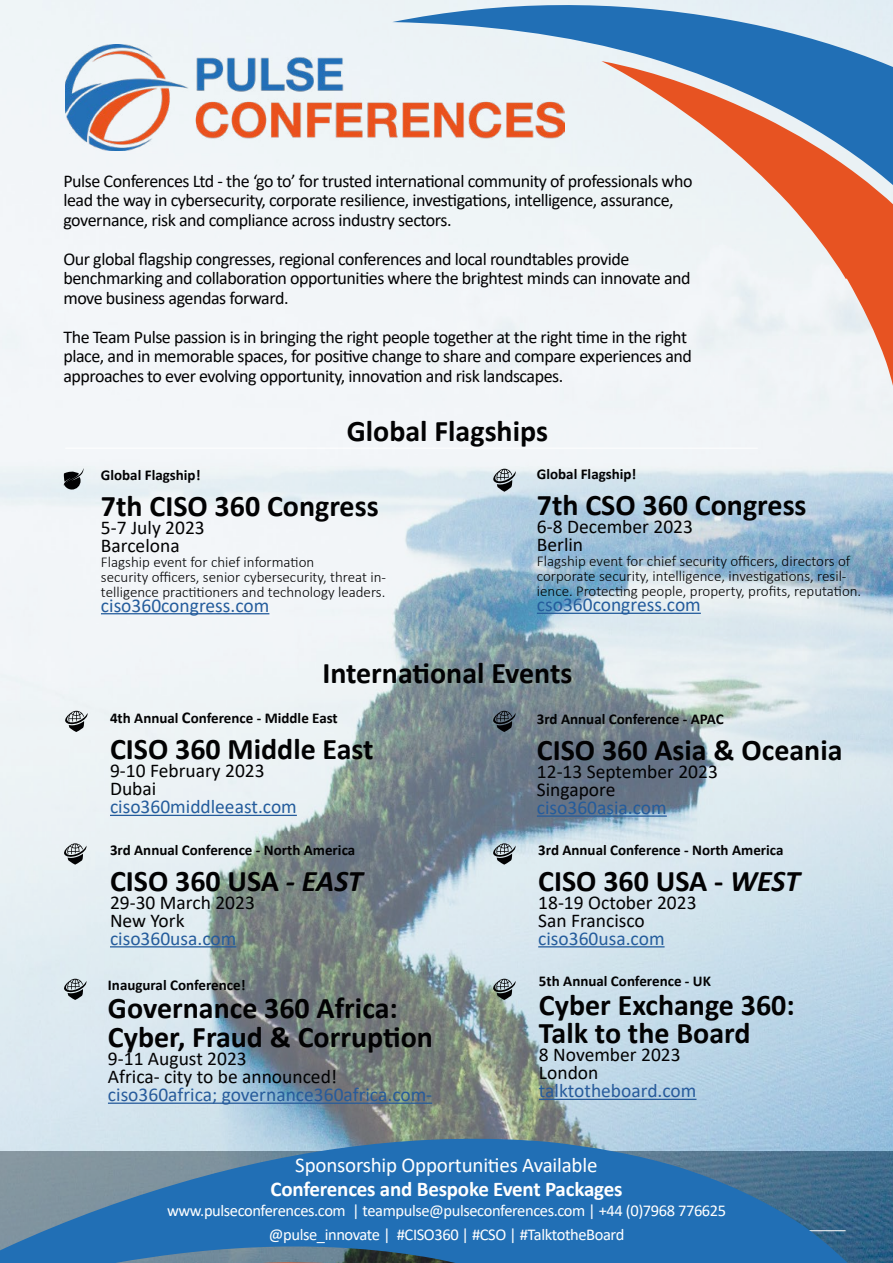
<style>
.page{position:relative;width:893px;height:1263px;background:#fff}
.page>*{position:absolute;margin:0;border:0;box-sizing:border-box;transform-origin:0 0}
.t1{font:700 30px/28.5px "Calibri";color:#020203}
.t2{font:700 21px "Calibri";letter-spacing:-.01em;color:#fff}
.t3{font:21px "Calibri";letter-spacing:-.01em;color:#fff}
.t4{font:19.5px/18px "Calibri";color:#020203}
.t5{font:19.5px "Calibri";color:#245c9c}
.t6{font:19.5px "Calibri";color:#275b9b}
.t7{font:18px/19.5px "Calibri";letter-spacing:-.025em;color:#020203}
.t8{font:16.5px/24px "Calibri";letter-spacing:-.025em;color:#fff;text-align:center}
.t9{font:300 15px/15px "Calibri";color:#020203}
.t10{font:700 15px "Calibri";color:#020203}
.s1{font-size:16.5px}
.s2{font-style:italic}
</style>
<div class="page">
<img style="left:0;top:0;width:893px;height:1263px">
<svg style="left:392px;top:0;width:501px;height:500px;fill:#eef3f6"></svg>
<svg style="left:492px;top:469px;width:25px;height:23px"></svg>
<svg style="left:64px;top:711px;width:24px;height:21px"></svg>
<svg style="left:492px;top:843px;width:24px;height:22px"></svg>
<hr style="left:101px;top:613px;width:168px;height:1px;background:#245c9c">
<hr style="left:537px;top:613px;width:164px;height:1px;background:#245c9c">
<svg style="left:64px;top:468px;width:20px;height:21px"></svg>
<svg style="left:63px;top:843px;width:24px;height:22px"></svg>
<hr style="left:65px;top:448px;width:693px;height:1px;background:#fff">
<hr style="left:110px;top:946px;width:126px;height:1px;background:#245c9c">
<hr style="left:110px;top:815px;width:187px;height:1px;background:#245c9c">
<hr style="left:537px;top:815px;width:130px;height:2px;background:#245c9c">
<svg style="left:492px;top:711px;width:24px;height:21px"></svg>
<img style="left:65px;top:45px;width:500px;height:106px">
<hr style="left:538px;top:946px;width:127px;height:1px;background:#245c9c">
<hr style="left:108px;top:1102px;width:324px;height:2px;background:#275b9b">
<svg style="left:63px;top:979px;width:24px;height:21px"></svg>
<hr style="left:539px;top:1099px;width:157px;height:1px;background:#275b9b">
<svg style="left:0;top:1131px;width:865px;height:132px;background:#447eb0"></svg>
<svg style="left:492px;top:979px;width:24px;height:21px"></svg>
<p class="t7" style="left:63px;top:171px;width:631px">Pulse Conferences Ltd - the ‘go to’ for trusted international community of professionals who lead the way in cybersecurity, corporate resilience, investigations, intelligence, assurance, governance, risk and compliance across industry sectors.</p>
<p class="t7" style="left:63px;top:249px;width:629px">Our global flagship congresses, regional conferences and local roundtables provide benchmarking and collaboration opportunities where the brightest minds can innovate and move business agendas forward.</p>
<p class="t7" style="left:63px;top:327px;width:630px">The Team Pulse passion is in bringing the right people together at the right time in the right place, and in memorable spaces, for positive change to share and compare experiences and approaches to ever evolving opportunity, innovation and risk landscapes.</p>
<h1 class="t1" style="left:347px;top:416px;width:203px">Global Flagships</h1>
<p class="t10" style="left:101px;top:464px;width:101px">Global Flagship!</p>
<h1 class="t1" style="left:101px;top:491px;width:279px">7th CISO 360 Congress</h1>
<p class="t4" style="left:101px;top:518px;width:105px">5-7 July 2023<br>Barcelona</p>
<p class="t9" style="left:101px;top:554px;width:287px">Flagship event for chief information<br>security officers, senior cybersecurity, threat in&shy;telligence practitioners and technology leaders.</p>
<p class="t5" style="left:101px;top:591px;width:170px">ciso360congress.com</p>
<p class="t10" style="left:537px;top:463px;width:101px">Global Flagship!</p>
<h1 class="t1" style="left:537px;top:490px;width:271px">7th CSO 360 Congress</h1>
<p class="t4" style="left:537px;top:517px;width:158px">6-8 December 2023<br>Berlin</p>
<p class="t9" style="left:537px;top:553px;width:326px">Flagship event for chief security officers, directors of corporate security, intelligence, investigations, resil&shy;ience. Protecting people, property, profits, reputation.</p>
<p class="t5" style="left:537px;top:591px;width:165px">cso360congress.com</p>
<h1 class="t1" style="left:322px;top:659px;width:252px">International Events</h1>
<p class="t10" style="left:110px;top:707px;width:229px">4th Annual <span class="s1">C</span>onference - Middle East</p>
<h1 class="t1" style="left:110px;top:734px;width:265px">CISO 360 Middle East</h1>
<p class="t4" style="left:110px;top:761px;width:156px">9-10 February 2023<br>Dubai</p>
<p class="t5" style="left:110px;top:793px;width:188px">ciso360middleeast.com</p>
<p class="t10" style="left:110px;top:839px;width:247px">3rd Annual Conference - North America</p>
<h1 class="t1" style="left:110px;top:866px;width:254px">CISO 360 USA <span class="s2">- EAST</span></h1>
<p class="t4" style="left:110px;top:893px;width:146px">29-30 March 2023<br>New York</p>
<p class="t5" style="left:110px;top:925px;width:128px">ciso360usa.com</p>
<p class="t10" style="left:108px;top:974px;width:139px">Inaugural Conference!</p>
<h1 class="t1" style="left:108px;top:994px;width:326px">Governance 360 Africa:<br>Cyber, Fraud &amp; Corruption</h1>
<p class="t4" style="left:108px;top:1049px;width:231px">9-11 August 2023<br>Africa- city to be announced!</p>
<p class="t6" style="left:108px;top:1081px;width:326px">ciso360africa; governance360africa.com-</p>
<p class="t10" style="left:537px;top:708px;width:188px">3rd Annual Conference - APAC</p>
<h1 class="t1" style="left:537px;top:735px;width:307px">CISO 360 Asia &amp; Oceania</h1>
<p class="t4" style="left:537px;top:762px;width:183px">12-13 September 2023<br>Singapore</p>
<p class="t5" style="left:537px;top:794px;width:131px">ciso360asia.com</p>
<p class="t10" style="left:538px;top:839px;width:247px">3rd Annual Conference - North America</p>
<h1 class="t1" style="left:538px;top:866px;width:263px">CISO 360 USA - <span class="s2">WEST</span></h1>
<p class="t4" style="left:538px;top:893px;width:160px">18-19 October 2023<br>San Francisco</p>
<p class="t5" style="left:538px;top:925px;width:128px">ciso360usa.com</p>
<p class="t10" style="left:539px;top:970px;width:173px">5th Annual Conference - UK</p>
<h1 class="t1" style="left:539px;top:990px;width:257px">Cyber Exchange 360:<br>Talk to the Board</h1>
<p class="t4" style="left:539px;top:1045px;width:143px">8 November 2023<br>London</p>
<p class="t6" style="left:539px;top:1077px;width:159px">talktotheboard.com</p>
<p class="t3" style="left:295px;top:1150px;width:304px">Sponsorship Opportunities Available</p>
<p class="t2" style="left:271px;top:1174px;width:353px">Conferences and Bespoke Event Packages</p>
<p class="t8" style="left:167px;top:1198px;width:561px">www.pulseconferences.com | teampulse@pulseconferences.com | +44 (0)7968 776625 @pulse_innovate | #CISO360 | #CSO | #TalktotheBoard</p>
</div>
